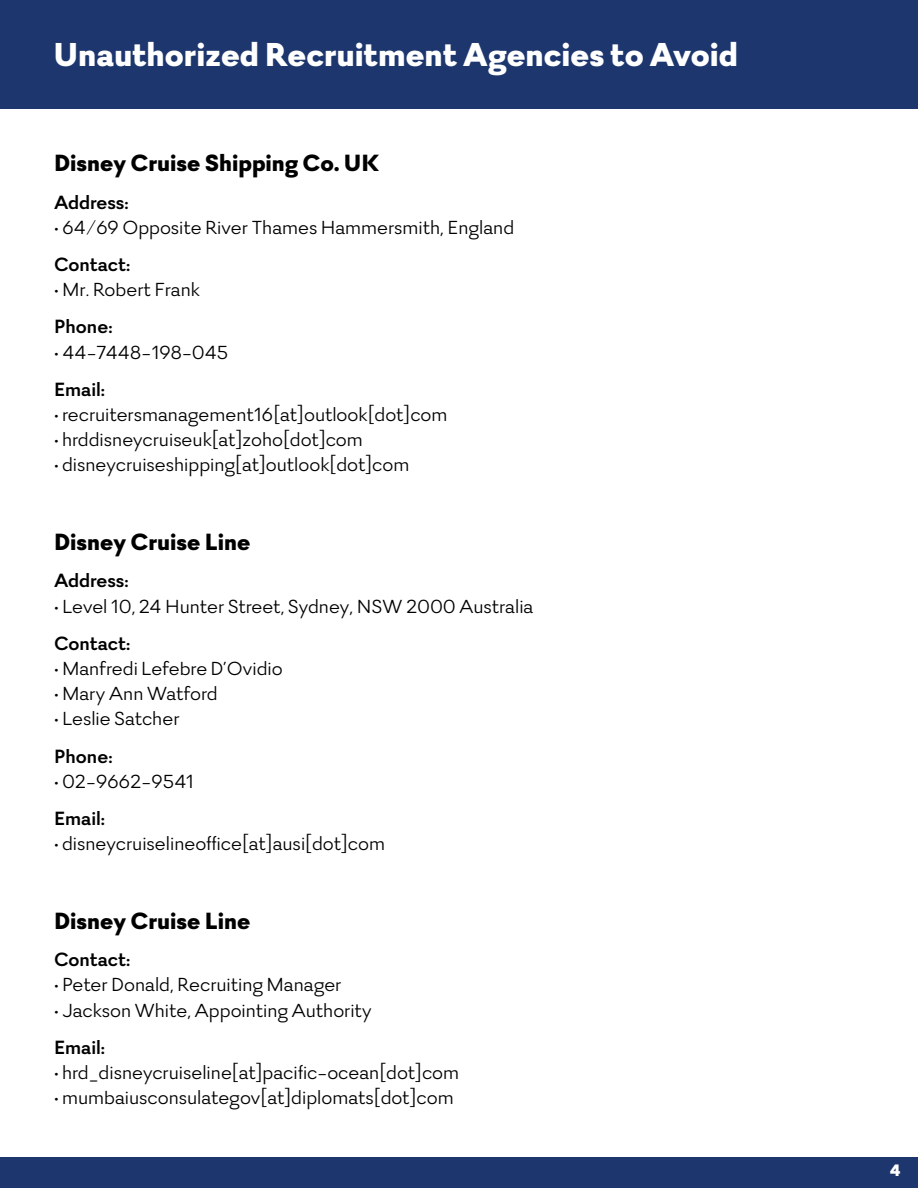
<style>
.page{position:relative;width:918px;height:1188px;background:#fff}
.page>*{position:absolute;margin:0;border:0;box-sizing:border-box;transform-origin:0 0}
.t1{font:900 36px "Firme";color:#fff}
.t2{font:900 25.5px "Firme";color:#000}
.t3{font:21px "Firme";color:#000}
.t4{font:700 21px "Firme";letter-spacing:-.005em;color:#000}
.t5{font:21px "Firme";letter-spacing:-.02em;color:#000}
.t6{font:900 18px "Firme";color:#fff}
</style>
<div class="page">
<div style="left:0;top:0;width:918px;height:110px;background:#1d366e"></div>
<div style="left:0;top:1157px;width:918px;height:31px;background:#1d366e"></div>
<h1 class="t1" style="left:54px;top:33px;width:686px">Unauthorized Recruitment Agencies to Avoid</h1>
<p class="t2" style="left:54px;top:148px;width:327px">Disney Cruise Shipping Co. UK</p>
<p class="t4" style="left:54px;top:190px;width:76px">Address:</p>
<p class="t3" style="left:54px;top:215px;width:462px">• 64/69 Opposite River Thames Hammersmith, England</p>
<p class="t4" style="left:54px;top:252px;width:78px">Contact:</p>
<p class="t3" style="left:54px;top:278px;width:147px">• Mr. Robert Frank</p>
<p class="t4" style="left:54px;top:315px;width:60px">Phone:</p>
<p class="t5" style="left:54px;top:340px;width:176px">• 44-7448-198-045</p>
<p class="t4" style="left:54px;top:377px;width:53px">Email:</p>
<p class="t3" style="left:54px;top:403px;width:395px">• recruitersmanagement16[at]outlook[dot]com</p>
<p class="t3" style="left:54px;top:428px;width:310px">• hrddisneycruiseuk[at]zoho[dot]com</p>
<p class="t3" style="left:54px;top:453px;width:357px">• disneycruiseshipping[at]outlook[dot]com</p>
<p class="t2" style="left:54px;top:527px;width:198px">Disney Cruise Line</p>
<p class="t4" style="left:54px;top:569px;width:76px">Address:</p>
<p class="t3" style="left:54px;top:594px;width:481px">• Level 10, 24 Hunter Street, Sydney, NSW 2000 Australia</p>
<p class="t4" style="left:54px;top:631px;width:78px">Contact:</p>
<p class="t3" style="left:54px;top:657px;width:230px">• Manfredi Lefebre D’Ovidio</p>
<p class="t3" style="left:54px;top:682px;width:165px">• Mary Ann Watford</p>
<p class="t3" style="left:54px;top:707px;width:127px">• Leslie Satcher</p>
<p class="t4" style="left:54px;top:744px;width:60px">Phone:</p>
<p class="t3" style="left:54px;top:769px;width:141px">• 02-9662-9541</p>
<p class="t4" style="left:54px;top:806px;width:53px">Email:</p>
<p class="t3" style="left:54px;top:832px;width:333px">• disneycruiselineoffice[at]ausi[dot]com</p>
<p class="t2" style="left:54px;top:906px;width:198px">Disney Cruise Line</p>
<p class="t4" style="left:54px;top:947px;width:78px">Contact:</p>
<p class="t3" style="left:54px;top:973px;width:289px">• Peter Donald, Recruiting Manager</p>
<p class="t3" style="left:54px;top:998px;width:319px">• Jackson White, Appointing Authority</p>
<p class="t4" style="left:54px;top:1035px;width:53px">Email:</p>
<p class="t3" style="left:54px;top:1060px;width:407px">• hrd_disneycruiseline[at]pacific-ocean[dot]com</p>
<p class="t3" style="left:54px;top:1086px;width:401px">• mumbaiusconsulategov[at]diplomats[dot]com</p>
<p class="t6" style="left:890px;top:1160px;width:13px">4</p>
</div>
